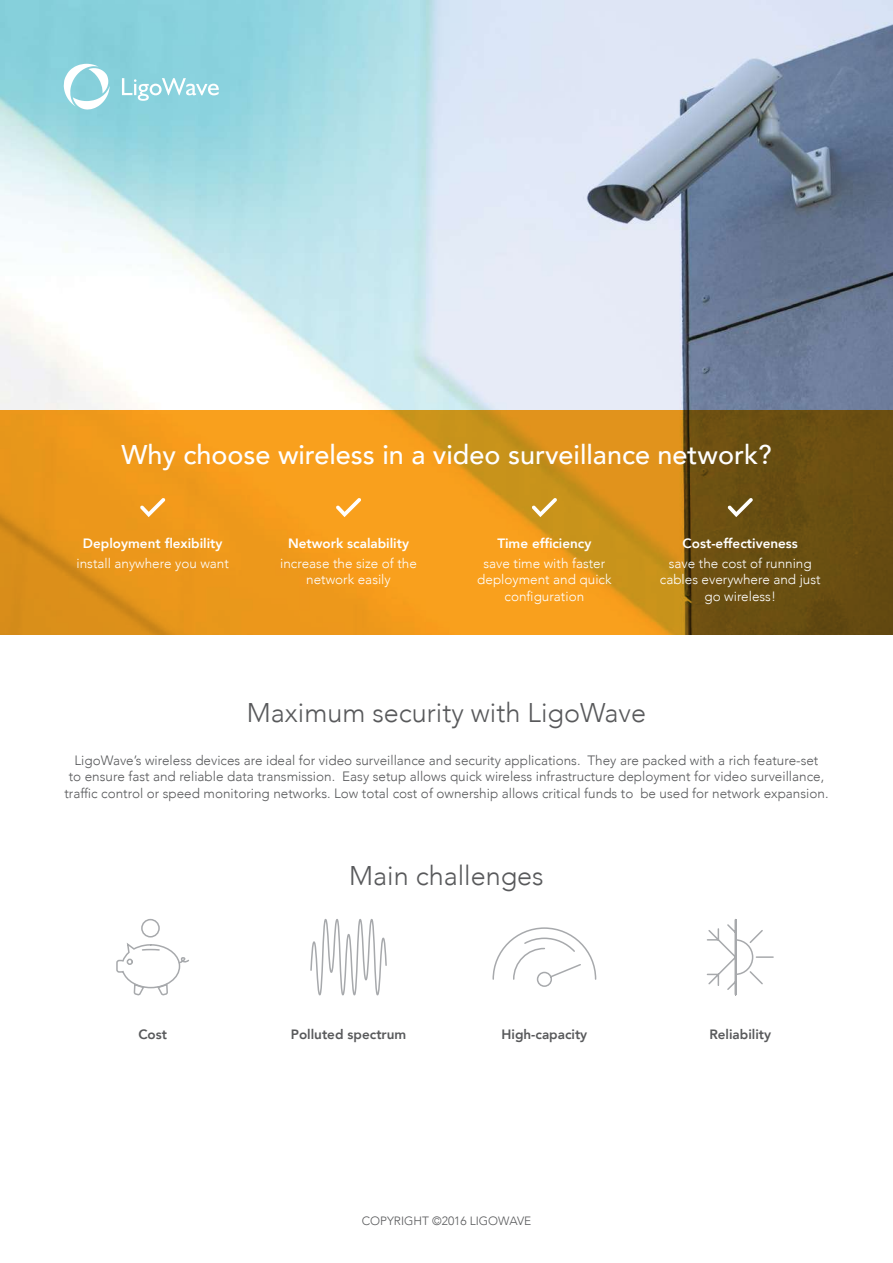
<style>
.page{position:relative;width:893px;height:1263px;background:#fff}
.page>*{position:absolute;margin:0;border:0;box-sizing:border-box;transform-origin:0 0}
.t1{font:500 27px "Avenir";color:#fff}
.t2{font:300 27px "Avenir";color:#58595b}
.t3{font:300 13.5px/16.2px "Avenir";color:#58595b;text-align:center}
.t4{font:300 13.5px/16.2px "Avenir";color:#fff;text-align:center}
.t5{font:800 13.5px "Avenir";color:#fff}
.t6{font:800 13.5px "Avenir";color:#58595b}
.t7{font:300 12px "Avenir";color:#58595b}
</style>
<div class="page">
<img style="left:0;top:0;width:893px;height:410px">
<svg style="left:64px;top:64px;width:46px;height:46px"></svg>
<svg style="left:122px;top:78px;width:97px;height:23px"></svg>
<svg style="left:0;top:410px;width:893px;height:224px;background:#cb8619"></svg>
<svg style="left:532px;top:498px;width:25px;height:19px"></svg>
<svg style="left:728px;top:498px;width:25px;height:19px"></svg>
<svg style="left:336px;top:498px;width:25px;height:19px"></svg>
<svg style="left:140px;top:498px;width:25px;height:19px"></svg>
<div style="left:141px;top:919px;width:19px;height:18px;border:2px solid #a7a9ac;border-radius:50%"></div>
<svg style="left:116px;top:943px;width:73px;height:53px"></svg>
<svg style="left:310px;top:919px;width:77px;height:77px"></svg>
<svg style="left:706px;top:919px;width:68px;height:77px"></svg>
<svg style="left:492px;top:927px;width:105px;height:60px"></svg>
<h1 class="t1" style="left:121px;top:431px;width:652px">Why choose wireless in a video surveillance network?</h1>
<p class="t5" style="left:83px;top:532px;width:141px">Deployment flexibility</p>
<p class="t4" style="left:77px;top:555px;width:154px">install anywhere you want</p>
<p class="t5" style="left:288px;top:532px;width:123px">Network scalability</p>
<p class="t4" style="left:280px;top:555px;width:138px">increase the size of the network easily</p>
<p class="t5" style="left:497px;top:532px;width:96px">Time efficiency</p>
<p class="t4" style="left:477px;top:555px;width:136px">save time with faster deployment and quick configuration</p>
<p class="t5" style="left:683px;top:532px;width:117px">Cost-effectiveness</p>
<p class="t4" style="left:660px;top:555px;width:162px">save the cost of running cables everywhere and just go wireless!</p>
<h1 class="t2" style="left:247px;top:696px;width:401px">Maximum security with LigoWave</h1>
<p class="t3" style="left:64px;top:752px;width:765px">LigoWave’s wireless devices are ideal for video surveillance and security applications. They are packed with a rich feature-set<br>to ensure fast and reliable data transmission. Easy setup allows quick wireless infrastructure deployment for video surveillance, traffic control or speed monitoring networks. Low total cost of ownership allows critical funds to be used for network expansion.</p>
<h1 class="t2" style="left:349px;top:859px;width:196px">Main challenges</h1>
<p class="t6" style="left:138px;top:1024px;width:30px">Cost</p>
<p class="t6" style="left:291px;top:1024px;width:117px">Polluted spectrum</p>
<p class="t6" style="left:501px;top:1024px;width:87px">High-capacity</p>
<p class="t6" style="left:709px;top:1024px;width:63px">Reliability</p>
<p class="t7" style="left:362px;top:1213px;width:171px">COPYRIGHT ©2016 LIGOWAVE</p>
</div>
